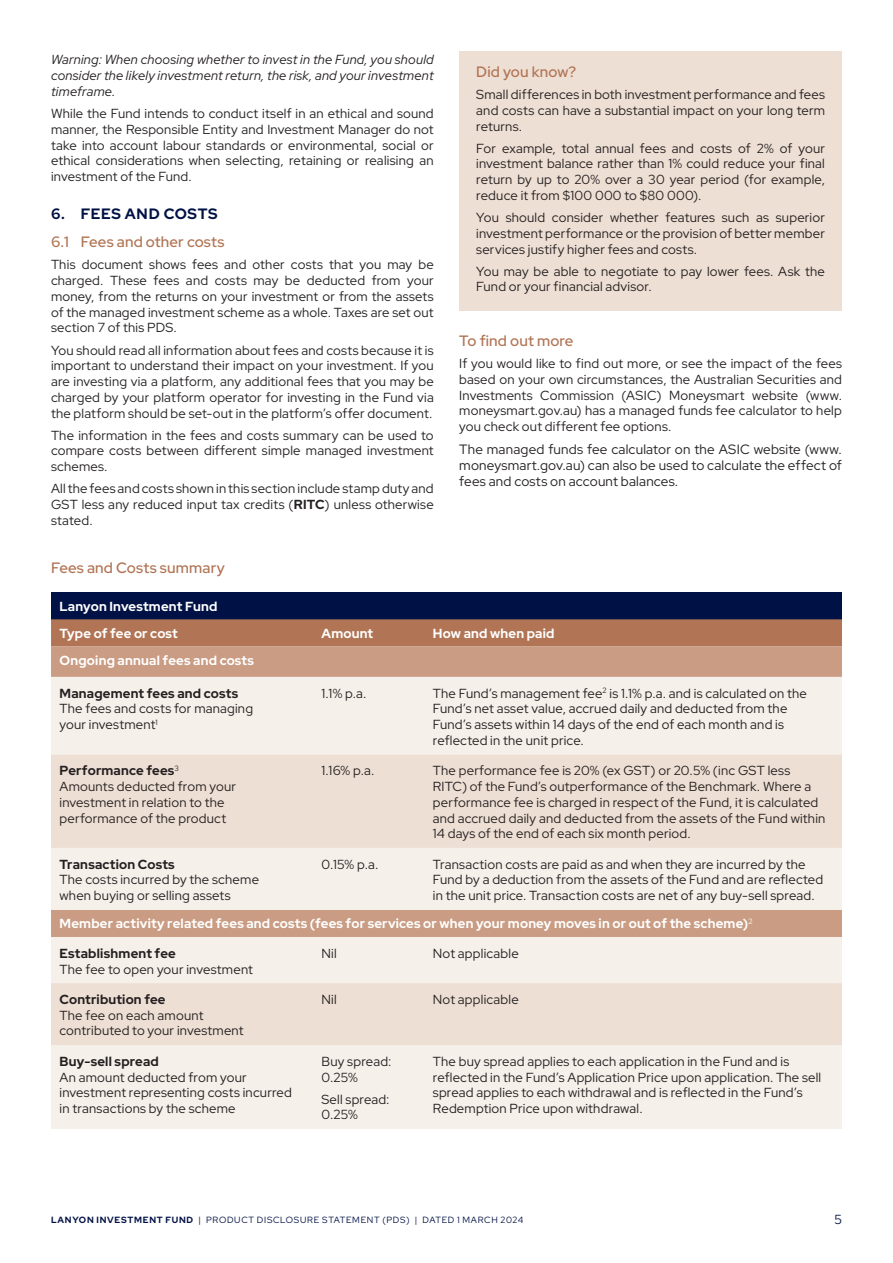
<style>
.page{position:relative;width:893px;height:1263px;background:#fff}
.page>*{position:absolute;margin:0;border:0;box-sizing:border-box;transform-origin:0 0}
.Heading_3{font:600 15px "Red Hat Display";letter-spacing:.01em;color:#b17555}
.t1{font:700 15px "Red Hat Display";letter-spacing:.045em;color:#001145}
.Body_Text{font:13.5px/16.2px "Red Hat Display";letter-spacing:.015em;color:#231f20;text-align:justify}
.Body_Text-2{font:13.2px/15.8px "Red Hat Display";letter-spacing:.015em;color:#231f20;text-align:justify}
.Body_Text_Left_Aligned{font:13.2px/15.8px "Red Hat Display";letter-spacing:.015em;color:#231f20}
.Body_Text_Left_Aligned-2{font:700 13.2px "Red Hat Display";letter-spacing:.015em;color:#fff}
.Body_Text-3{font:italic 13.2px/15.8px "Red Hat Display";letter-spacing:.015em;color:#231f20;text-align:justify}
.Body_Text_Left_Aligned-3{font:700 13.2px "Red Hat Display";letter-spacing:.015em;color:#231f20}
.Body_Text-4{font:700 13.2px "Red Hat Display";letter-spacing:.015em;color:#fff}
.t2{font:13.2px "Red Hat Display";color:#001145}
.t3{font:9px "Red Hat Display";letter-spacing:.075em;color:#001145}
.s1{font-weight:700}
</style>
<div class="page">
<div style="left:459px;top:51px;width:383px;height:260px;background:#eedfd4"></div>
<div style="left:51px;top:592px;width:791px;height:27px;background:#001145"></div>
<div style="left:51px;top:619px;width:791px;height:27px;background:#b17555"></div>
<div style="left:51px;top:646px;width:791px;height:31px;background:#c99c83"></div>
<div style="left:51px;top:677px;width:791px;height:452px;background:#f6f0ea"></div>
<svg style="left:51px;top:754px;width:791px;height:291px;background:#eddfd4"></svg>
<p class="Body_Text-3" style="left:51px;top:52px;width:384px">Warning: When choosing whether to invest in the Fund, you should consider the likely investment return, the risk, and your investment timeframe.</p>
<p class="Body_Text-2" style="left:51px;top:105px;width:384px">While the Fund intends to conduct itself in an ethical and sound manner, the Responsible Entity and Investment Manager do not take into account labour standards or environmental, social or ethical considerations when selecting, retaining or realising an investment of the Fund.</p>
<p class="t1" style="left:51px;top:204px;width:168px">6. FEES AND COSTS</p>
<p class="Heading_3" style="left:51px;top:232px;width:175px">6.1 Fees and other costs</p>
<p class="Body_Text-2" style="left:51px;top:257px;width:384px">This document shows fees and other costs that you may be charged. These fees and costs may be deducted from your money, from the returns on your investment or from the assets of the managed investment scheme as a whole. Taxes are set out section 7 of this PDS.</p>
<p class="Body_Text-2" style="left:51px;top:342px;width:384px">You should read all information about fees and costs because it is important to understand their impact on your investment. If you are investing via a platform, any additional fees that you may be charged by your platform operator for investing in the Fund via the platform should be set-out in the platform’s offer document.</p>
<p class="Body_Text-2" style="left:51px;top:427px;width:384px">The information in the fees and costs summary can be used to compare costs between different simple managed investment schemes.</p>
<p class="Body_Text-2" style="left:51px;top:480px;width:384px">All the fees and costs shown in this section include stamp duty and GST less any reduced input tax credits (<span class="s1">RITC</span>) unless otherwise stated.</p>
<p class="Heading_3" style="left:476px;top:62px;width:102px">Did you know?</p>
<p class="Body_Text-2" style="left:476px;top:86px;width:350px">Small differences in both investment performance and fees and costs can have a substantial impact on your long term returns.</p>
<p class="Body_Text-2" style="left:476px;top:140px;width:350px">For example, total annual fees and costs of 2% of your investment balance rather than 1% could reduce your final return by up to 20% over a 30 year period (for example, reduce it from $100 000 to $80 000).</p>
<p class="Body_Text-2" style="left:476px;top:209px;width:350px">You should consider whether features such as superior investment performance or the provision of better member services justify higher fees and costs.</p>
<p class="Body_Text-2" style="left:476px;top:263px;width:350px">You may be able to negotiate to pay lower fees. Ask the<br>Fund or your financial advisor.</p>
<p class="Heading_3" style="left:459px;top:331px;width:116px">To find out more</p>
<p class="Body_Text-2" style="left:459px;top:355px;width:384px">If you would like to find out more, or see the impact of the fees based on your own circumstances, the Australian Securities and Investments Commission (ASIC) Moneysmart website (www. moneysmart.gov.au) has a managed funds fee calculator to help you check out different fee options.</p>
<p class="Body_Text" style="left:459px;top:441px;width:384px">The managed funds fee calculator on the ASIC website (www. moneysmart.gov.au) can also be used to calculate the effect of fees and costs on account balances.</p>
<p class="Heading_3" style="left:51px;top:558px;width:175px">Fees and Costs summary</p>
<p class="Body_Text_Left_Aligned-2" style="left:60px;top:598px;width:159px">Lanyon Investment Fund</p>
<p class="Body_Text_Left_Aligned-2" style="left:60px;top:625px;width:120px">Type of fee or cost</p>
<p class="Body_Text_Left_Aligned-2" style="left:321px;top:625px;width:53px">Amount</p>
<p class="Body_Text_Left_Aligned-2" style="left:433px;top:625px;width:123px">How and when paid</p>
<p class="Body_Text-4" style="left:60px;top:652px;width:196px">Ongoing annual fees and costs</p>
<p class="Body_Text_Left_Aligned-3" style="left:60px;top:684px;width:180px">Management fees and costs</p>
<p class="Body_Text_Left_Aligned" style="left:60px;top:701px;width:195px">The fees and costs for managing your investment<sup>1</sup></p>
<p class="Body_Text_Left_Aligned" style="left:321px;top:685px;width:46px">1.1% p.a.</p>
<p class="Body_Text_Left_Aligned" style="left:433px;top:685px;width:376px">The Fund’s management fee<sup>2</sup> is 1.1% p.a. and is calculated on the Fund’s net asset value, accrued daily and deducted from the Fund’s assets within 14 days of the end of each month and is reflected in the unit price.</p>
<p class="Body_Text_Left_Aligned-3" style="left:60px;top:762px;width:121px">Performance fees<sup>3</sup></p>
<p class="Body_Text_Left_Aligned" style="left:60px;top:778px;width:178px">Amounts deducted from your investment in relation to the performance of the product</p>
<p class="Body_Text_Left_Aligned" style="left:321px;top:762px;width:54px">1.16% p.a.</p>
<p class="Body_Text_Left_Aligned" style="left:433px;top:762px;width:394px">The performance fee is 20% (ex GST) or 20.5% (inc GST less RITC) of the Fund’s outperformance of the Benchmark. Where a performance fee is charged in respect of the Fund, it is calculated and accrued daily and deducted from the assets of the Fund within 14 days of the end of each six month period.</p>
<p class="Body_Text_Left_Aligned-3" style="left:60px;top:855px;width:117px">Transaction Costs</p>
<p class="Body_Text_Left_Aligned" style="left:60px;top:872px;width:201px">The costs incurred by the scheme when buying or selling assets</p>
<p class="Body_Text_Left_Aligned" style="left:321px;top:856px;width:58px">0.15% p.a.</p>
<p class="Body_Text_Left_Aligned" style="left:433px;top:856px;width:392px">Transaction costs are paid as and when they are incurred by the<br>Fund by a deduction from the assets of the Fund and are reflected in the unit price. Transaction costs are net of any buy-sell spread.</p>
<p class="Body_Text_Left_Aligned-2" style="left:60px;top:915px;width:694px">Member activity related fees and costs (fees for services or when your money moves in or out of the scheme)<sup>2</sup></p>
<p class="Body_Text_Left_Aligned-3" style="left:60px;top:944px;width:118px">Establishment fee</p>
<p class="Body_Text_Left_Aligned" style="left:60px;top:961px;width:195px">The fee to open your investment</p>
<p class="Body_Text_Left_Aligned" style="left:321px;top:945px;width:17px">Nil</p>
<p class="Body_Text_Left_Aligned" style="left:433px;top:945px;width:87px">Not applicable</p>
<p class="Body_Text_Left_Aligned-3" style="left:60px;top:991px;width:108px">Contribution fee</p>
<p class="Body_Text_Left_Aligned" style="left:60px;top:1007px;width:186px">The fee on each amount contributed to your investment</p>
<p class="Body_Text_Left_Aligned-3" style="left:60px;top:1052px;width:101px">Buy-sell spread</p>
<p class="Body_Text_Left_Aligned" style="left:60px;top:1069px;width:234px">An amount deducted from your investment representing costs incurred in transactions by the scheme</p>
<p class="Body_Text_Left_Aligned" style="left:321px;top:991px;width:17px">Nil</p>
<p class="Body_Text_Left_Aligned" style="left:433px;top:991px;width:87px">Not applicable</p>
<p class="Body_Text_Left_Aligned" style="left:321px;top:1053px;width:71px">Buy spread:<br>0.25%</p>
<p class="Body_Text_Left_Aligned" style="left:321px;top:1091px;width:70px">Sell spread:<br>0.25%</p>
<p class="Body_Text_Left_Aligned" style="left:433px;top:1053px;width:390px">The buy spread applies to each application in the Fund and is reflected in the Fund’s Application Price upon application. The sell spread applies to each withdrawal and is reflected in the Fund’s Redemption Price upon withdrawal.</p>
<p class="t3" style="left:51px;top:1214px;width:474px"><span class="s1">LANYON INVESTMENT FUND</span> | PRODUCT DISCLOSURE STATEMENT (PDS) | DATED 1 MARCH 2024</p>
<p class="t2" style="left:834px;top:1211px;width:9px">5</p>
</div>
